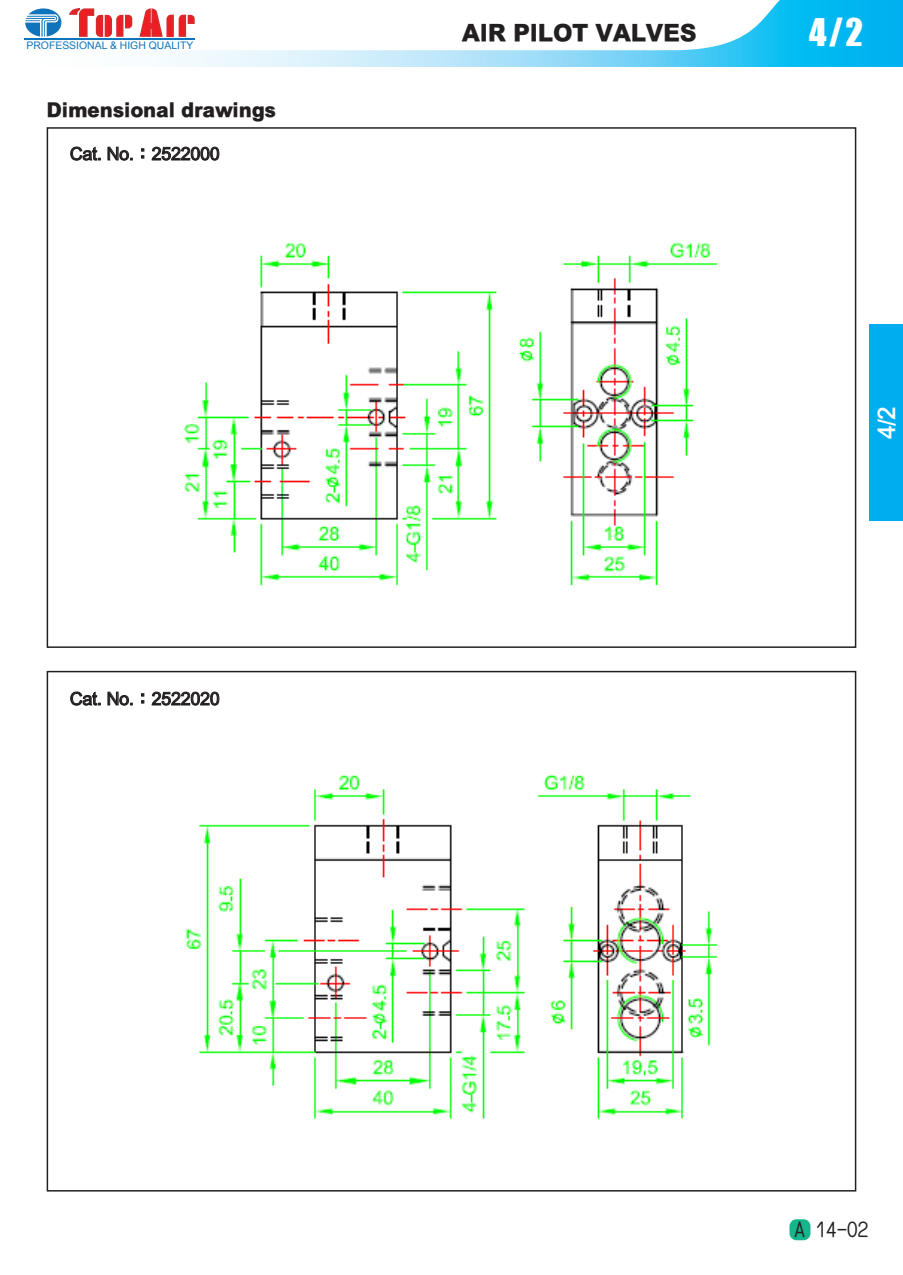
<style>
.page{position:relative;width:903px;height:1275px;background:#fff}
.page>*{position:absolute;margin:0;border:0;box-sizing:border-box;transform-origin:0 0}
.t1{font:35px "Impact";color:#fff}
.t2{font:24.5px "DF Hei UB HKP BF";color:#231f20}
.t3{font:24.5px "DF Hei Bd HKP BF";color:#fff}
.t4{font:21px "DF Yuan Md HK BF";color:#231f20}
.t5{font:20.82px "DF Hei UB HKP BF";color:#231f20}
.t6{font:17.85px "DF Hei Md HKP BF";color:#231f20}
.t7{font:10.5px "Arial";color:#1074bc}
</style>
<div class="page">
<img style="left:24px;top:0;width:879px;height:67px">
<div style="left:789px;top:1219px;width:21px;height:21px;background:#16b68c;border-radius:7px"></div>
<div style="left:869px;top:325px;width:34px;height:196px;background:#00aeef"></div>
<svg style="left:70px;top:146px;width:31px;height:15px"></svg>
<svg style="left:107px;top:147px;width:26px;height:14px"></svg>
<svg style="left:141px;top:148px;width:3px;height:10px"></svg>
<svg style="left:152px;top:147px;width:67px;height:14px"></svg>
<svg style="left:70px;top:691px;width:31px;height:15px"></svg>
<svg style="left:107px;top:691px;width:26px;height:15px"></svg>
<svg style="left:141px;top:693px;width:3px;height:10px"></svg>
<svg style="left:152px;top:691px;width:67px;height:15px"></svg>
<img style="left:184px;top:242px;width:534px;height:344px">
<img style="left:185px;top:774px;width:533px;height:345px">
<p class="t7" style="left:26px;top:39px;width:168px">PROFESSIONAL &amp; HIGH QUALITY</p>
<p class="t5" style="left:47px;top:99px;width:231px">Dimensional drawings</p>
<p class="t6" style="left:70px;top:145px;width:151px">Cat. No.：2522000</p>
<p class="t6" style="left:70px;top:690px;width:151px">Cat. No.：2522020</p>
<p class="t2" style="left:462px;top:20px;width:236px">AIR PILOT VALVES</p>
<p class="t1" style="left:809px;top:5px;width:56px">4/2</p>
<p class="t3" style="left:874px;top:439px;width:35px;rotate:-90deg">4/2</p>
<p class="t4" style="left:794px;top:1219px;width:12px">A</p>
<p class="t4" style="left:816px;top:1219px;width:54px">14-02</p>
</div>
